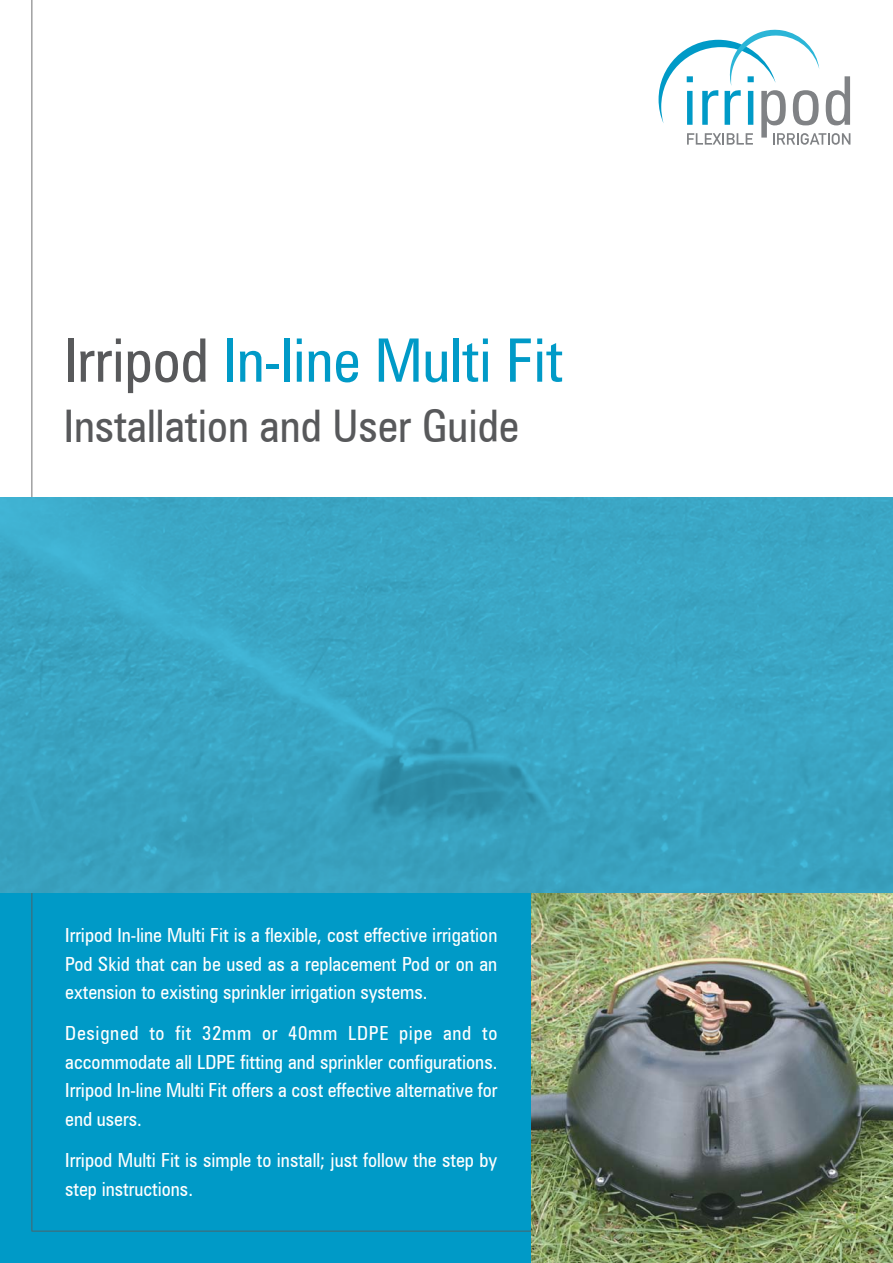
<style>
.page{position:relative;width:893px;height:1263px;background:#fff}
.page>*{position:absolute;margin:0;border:0;box-sizing:border-box;transform-origin:0 0}
.t1{font:condensed 60px "Zurich BT";color:#009ac7}
.t2{font:condensed 45px "Zurich BT";color:#58595b}
.t3{font:condensed 19.5px/28.5px "Zurich BT";color:#fff;text-align:justify}
.s1{color:#58595b}
</style>
<div class="page">
<div style="left:0;top:893px;width:893px;height:370px;background:#009ac7"></div>
<svg style="left:659px;top:29px;width:191px;height:116px"></svg>
<img style="left:0;top:497px;width:893px;height:396px">
<img style="left:531px;top:893px;width:362px;height:370px">
<h1 class="t1" style="left:64px;top:324px;width:501px"><span class="s1">Irripod</span> In-line Multi Fit</h1>
<h2 class="t2" style="left:64px;top:399px;width:457px">Installation and User Guide</h2>
<p class="t3" style="left:65px;top:921px;width:434px">Irripod In-line Multi Fit is a flexible, cost effective irrigation Pod Skid that can be used as a replacement Pod or on an extension to existing sprinkler irrigation systems.</p>
<p class="t3" style="left:65px;top:1019px;width:434px">Designed to fit 32mm or 40mm LDPE pipe and to accommodate all LDPE fitting and sprinkler configurations.<br>Irripod In-line Multi Fit offers a cost effective alternative for end users.</p>
<p class="t3" style="left:65px;top:1146px;width:434px">Irripod Multi Fit is simple to install; just follow the step by step instructions.</p>
</div>
